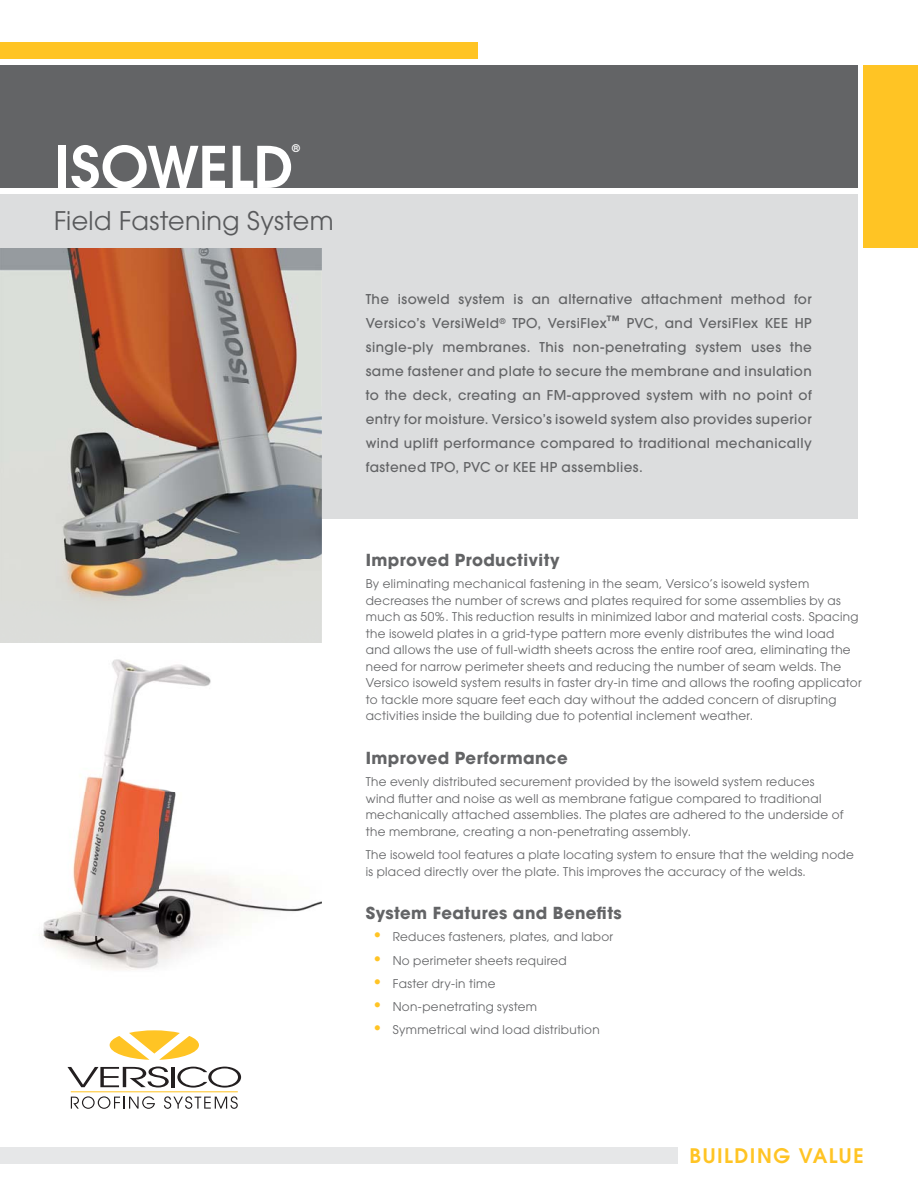
<style>
.page{position:relative;width:918px;height:1188px;background:#fff}
.page>*{position:absolute;margin:0;border:0;box-sizing:border-box;transform-origin:0 0}
.t1{font:600 57px "Avant Garde";letter-spacing:.005em;color:#fff}
.t2{font:25.5px "Avant Garde";letter-spacing:.01em;color:#58595b}
.t3{font:600 19.95px "Avant Garde";letter-spacing:.075em;color:#ffc424}
.t4{font:700 16.5px "Avant Garde";letter-spacing:.025em;color:#636466}
.t5{font:500 13.5px/24px "Avant Garde";letter-spacing:.03em;color:#636466;text-align:justify}
.t6{font:12px/16.5px "Avant Garde";letter-spacing:.025em;color:#636466}
.t7{font:600 10.5px "Avant Garde";color:#fff}
.s1{font-size:16.5px;color:#ffc424}
</style>
<div class="page">
<div style="left:0;top:194px;width:857px;height:324px;background:#dcddde"></div>
<svg style="left:71px;top:1096px;width:84px;height:13px"></svg>
<svg style="left:164px;top:1096px;width:74px;height:13px"></svg>
<svg style="left:177px;top:1067px;width:64px;height:21px"></svg>
<hr style="left:171px;top:1067px;width:4px;height:20px;background:#231f20">
<svg style="left:68px;top:1067px;width:101px;height:20px"></svg>
<hr style="left:71px;top:1091px;width:167px;height:1px;background:#ffc424">
<svg style="left:110px;top:1030px;width:89px;height:30px"></svg>
<img style="left:0;top:248px;width:321px;height:395px">
<img style="left:39px;top:659px;width:282px;height:311px">
<div style="left:0;top:42px;width:478px;height:17px;background:#ffc424"></div>
<div style="left:0;top:1147px;width:677px;height:17px;background:#e6e7e8"></div>
<div style="left:0;top:65px;width:857px;height:123px;background:#636466"></div>
<div style="left:864px;top:65px;width:54px;height:183px;background:#ffc424"></div>
<h1 class="t1" style="left:54px;top:146px;width:241px">ISOWELD</h1>
<p class="t7" style="left:292px;top:144px;width:9px">®</p>
<h2 class="t2" style="left:54px;top:211px;width:281px">Field Fastening System</h2>
<p class="t5" style="left:366px;top:288px;width:448px">The isoweld system is an alternative attachment method for Versico’s VersiWeld<sup>®</sup> TPO, VersiFlex™ PVC, and VersiFlex KEE HP single-ply membranes. This non-penetrating system uses the same fastener and plate to secure the membrane and insulation to the deck, creating an FM-approved system with no point of entry for moisture. Versico’s isoweld system also provides superior wind uplift performance compared to traditional mechanically fastened TPO, PVC or KEE HP assemblies.</p>
<h3 class="t4" style="left:366px;top:554px;width:195px">Improved Productivity</h3>
<p class="t6" style="left:366px;top:577px;width:497px">By eliminating mechanical fastening in the seam, Versico’s isoweld system decreases the number of screws and plates required for some assemblies by as much as 50%. This reduction results in minimized labor and material costs. Spacing the isoweld plates in a grid-type pattern more evenly distributes the wind load and allows the use of full-width sheets across the entire roof area, eliminating the need for narrow perimeter sheets and reducing the number of seam welds. The Versico isoweld system results in faster dry-in time and allows the roofing applicator to tackle more square feet each day without the added concern of disrupting activities inside the building due to potential inclement weather.</p>
<h3 class="t4" style="left:366px;top:752px;width:203px">Improved Performance</h3>
<p class="t6" style="left:366px;top:775px;width:479px">The evenly distributed securement provided by the isoweld system reduces wind flutter and noise as well as membrane fatigue compared to traditional mechanically attached assemblies. The plates are adhered to the underside of the membrane, creating a non-penetrating assembly.</p>
<p class="t6" style="left:366px;top:848px;width:490px">The isoweld tool features a plate locating system to ensure that the welding node is placed directly over the plate. This improves the accuracy of the welds.</p>
<h3 class="t4" style="left:366px;top:907px;width:258px">System Features and Benefits</h3>
<p class="t6" style="left:373px;top:930px;width:242px"><span class="s1">•</span> Reduces fasteners, plates, and labor</p>
<p class="t6" style="left:373px;top:953px;width:196px"><span class="s1">•</span> No perimeter sheets required</p>
<p class="t6" style="left:373px;top:976px;width:125px"><span class="s1">•</span> Faster dry-in time</p>
<p class="t6" style="left:373px;top:1000px;width:166px"><span class="s1">•</span> Non-penetrating system</p>
<p class="t6" style="left:373px;top:1023px;width:229px"><span class="s1">•</span> Symmetrical wind load distribution</p>
<h3 class="t3" style="left:690px;top:1148px;width:176px">BUILDING VALUE</h3>
</div>
